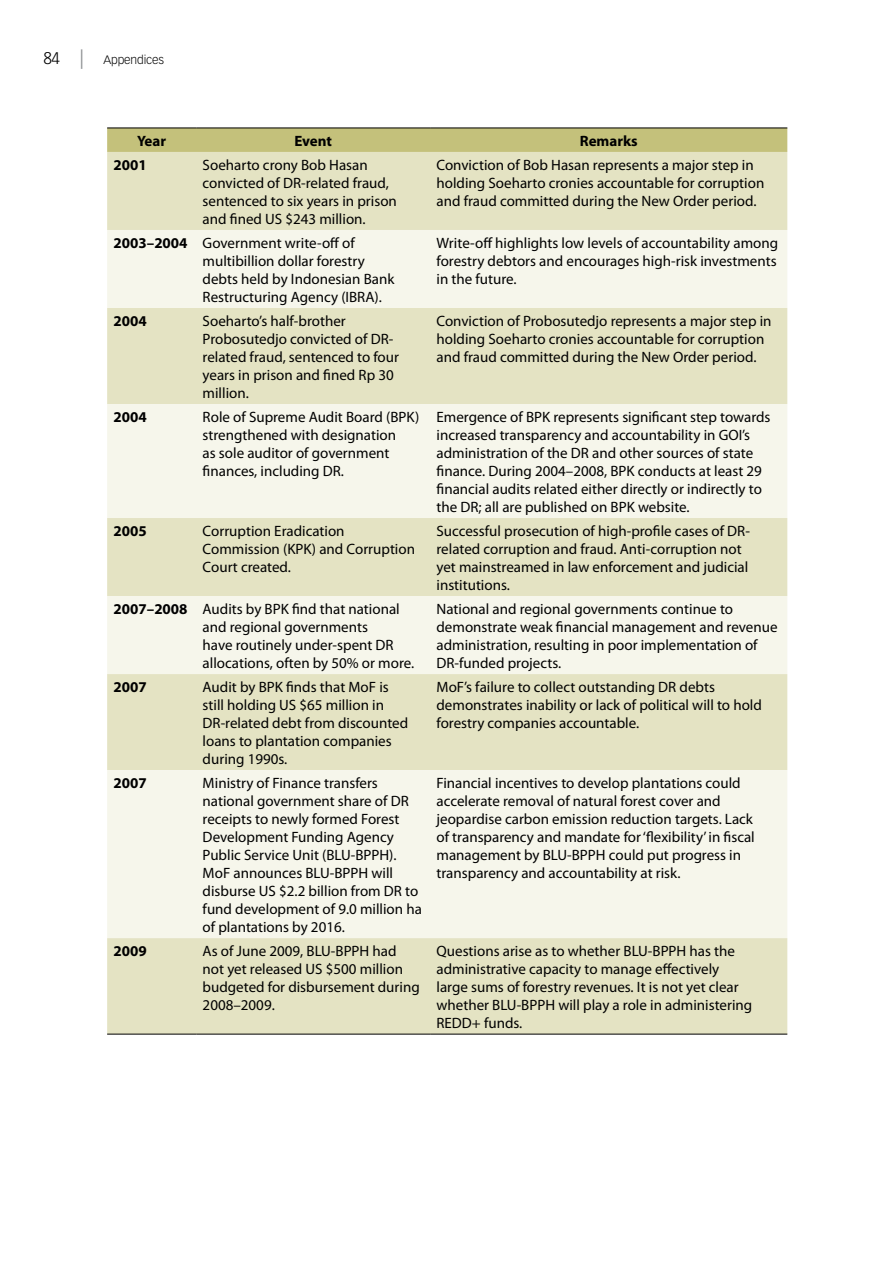
<style>
.page{position:relative;width:893px;height:1263px;background:#fff}
.page>*{position:absolute;margin:0;border:0;box-sizing:border-box;transform-origin:0 0}
.t1{font:15px/18px "Myriad Pro";color:#000}
.t2{font:700 15px "Myriad Pro";color:#000}
.t3{font:300 12px "Vectora LT Std";letter-spacing:-.01em;color:#000}
.s1{font-size:16.5px}
.s2{font-family:"Myriad Pro";font-weight:400;font-size:19.5px;color:#939598}
.s3{font-weight:700}
</style>
<div class="page">
<div style="left:107px;top:129px;width:680px;height:23px;background:#c4c17b"></div>
<div style="left:107px;top:152px;width:680px;height:882px;background:#e4e3c3"></div>
<svg style="left:107px;top:230px;width:680px;height:708px;background:#efeedc"></svg>
<hr style="left:107px;top:128px;width:89px;height:1px;background:#000">
<hr style="left:196px;top:128px;width:234px;height:1px;background:#000">
<hr style="left:430px;top:128px;width:357px;height:1px;background:#000">
<hr style="left:107px;top:1034px;width:89px;height:1px;background:#000">
<hr style="left:196px;top:1034px;width:234px;height:1px;background:#000">
<hr style="left:430px;top:1034px;width:357px;height:1px;background:#000">
<p class="t3" style="left:43px;top:53px;width:122px"><span class="s1">84</span> <span class="s2">|</span> Appendices</p>
<p class="t2" style="left:137px;top:131px;width:30px">Year</p>
<p class="t2" style="left:294px;top:131px;width:39px">Event</p>
<p class="t2" style="left:580px;top:131px;width:59px">Remarks</p>
<p class="t2" style="left:114px;top:155px;width:35px">2001</p>
<p class="t1" style="left:203px;top:155px;width:196px">Soeharto crony Bob Hasan convicted of DR-related fraud, sentenced to six years in prison and fined US $243 million.</p>
<p class="t1" style="left:436px;top:155px;width:329px">Conviction of Bob Hasan represents a major step in holding Soeharto cronies accountable for corruption and fraud committed during the New Order period.</p>
<p class="t1" style="left:203px;top:233px;width:193px;text-indent:-89px"><span class="s3">2003–2004</span> Government write-off of multibillion dollar forestry debts held by Indonesian Bank<br>Restructuring Agency (IBRA).</p>
<p class="t1" style="left:436px;top:233px;width:343px;text-align:justify">Write-off highlights low levels of accountability among forestry debtors and encourages high-risk investments in the future.</p>
<p class="t2" style="left:114px;top:311px;width:35px">2004</p>
<p class="t1" style="left:203px;top:311px;width:198px">Soeharto’s half-brother<br>Probosutedjo convicted of DR&shy;related fraud, sentenced to four years in prison and fined Rp 30 million.</p>
<p class="t1" style="left:436px;top:311px;width:337px">Conviction of Probosutedjo represents a major step in holding Soeharto cronies accountable for corruption and fraud committed during the New Order period.</p>
<p class="t2" style="left:114px;top:407px;width:35px">2004</p>
<p class="t1" style="left:203px;top:407px;width:218px">Role of Supreme Audit Board (BPK) strengthened with designation<br>as sole auditor of government finances, including DR.</p>
<p class="t1" style="left:436px;top:407px;width:336px">Emergence of BPK represents significant step towards increased transparency and accountability in GOI’s administration of the DR and other sources of state finance. During 2004–2008, BPK conducts at least 29 financial audits related either directly or indirectly to the DR; all are published on BPK website.</p>
<p class="t2" style="left:114px;top:521px;width:35px">2005</p>
<p class="t1" style="left:203px;top:521px;width:214px">Corruption Eradication<br>Commission (KPK) and Corruption<br>Court created.</p>
<p class="t1" style="left:436px;top:521px;width:315px">Successful prosecution of high-profile cases of DR&shy;related corruption and fraud. Anti-corruption not yet mainstreamed in law enforcement and judicial institutions.</p>
<p class="t1" style="left:203px;top:599px;width:213px;text-indent:-89px"><span class="s3">2007–2008</span> Audits by BPK find that national and regional governments<br>have routinely under-spent DR allocations, often by 50% or more.</p>
<p class="t1" style="left:436px;top:599px;width:343px">National and regional governments continue to demonstrate weak financial management and revenue administration, resulting in poor implementation of DR-funded projects.</p>
<p class="t2" style="left:114px;top:677px;width:35px">2007</p>
<p class="t1" style="left:203px;top:677px;width:207px">Audit by BPK finds that MoF is still holding US $65 million in<br>DR-related debt from discounted loans to plantation companies during 1990s.</p>
<p class="t1" style="left:436px;top:677px;width:327px">MoF’s failure to collect outstanding DR debts demonstrates inability or lack of political will to hold forestry companies accountable.</p>
<p class="t2" style="left:114px;top:773px;width:35px">2007</p>
<p class="t1" style="left:203px;top:773px;width:221px">Ministry of Finance transfers national government share of DR receipts to newly formed Forest<br>Development Funding Agency<br>Public Service Unit (BLU-BPPH).<br>MoF announces BLU-BPPH will disburse US $2.2 billion from DR to fund development of 9.0 million ha of plantations by 2016.</p>
<p class="t1" style="left:436px;top:773px;width:320px">Financial incentives to develop plantations could accelerate removal of natural forest cover and jeopardise carbon emission reduction targets. Lack of transparency and mandate for‘flexibility’ in fiscal management by BLU-BPPH could put progress in transparency and accountability at risk.</p>
<p class="t2" style="left:114px;top:941px;width:35px">2009</p>
<p class="t1" style="left:203px;top:941px;width:219px">As of June 2009, BLU-BPPH had not yet released US $500 million budgeted for disbursement during<br>2008–2009.</p>
<p class="t1" style="left:436px;top:941px;width:317px">Questions arise as to whether BLU-BPPH has the administrative capacity to manage effectively large sums of forestry revenues. It is not yet clear whether BLU-BPPH will play a role in administering REDD+ funds.</p>
</div>
